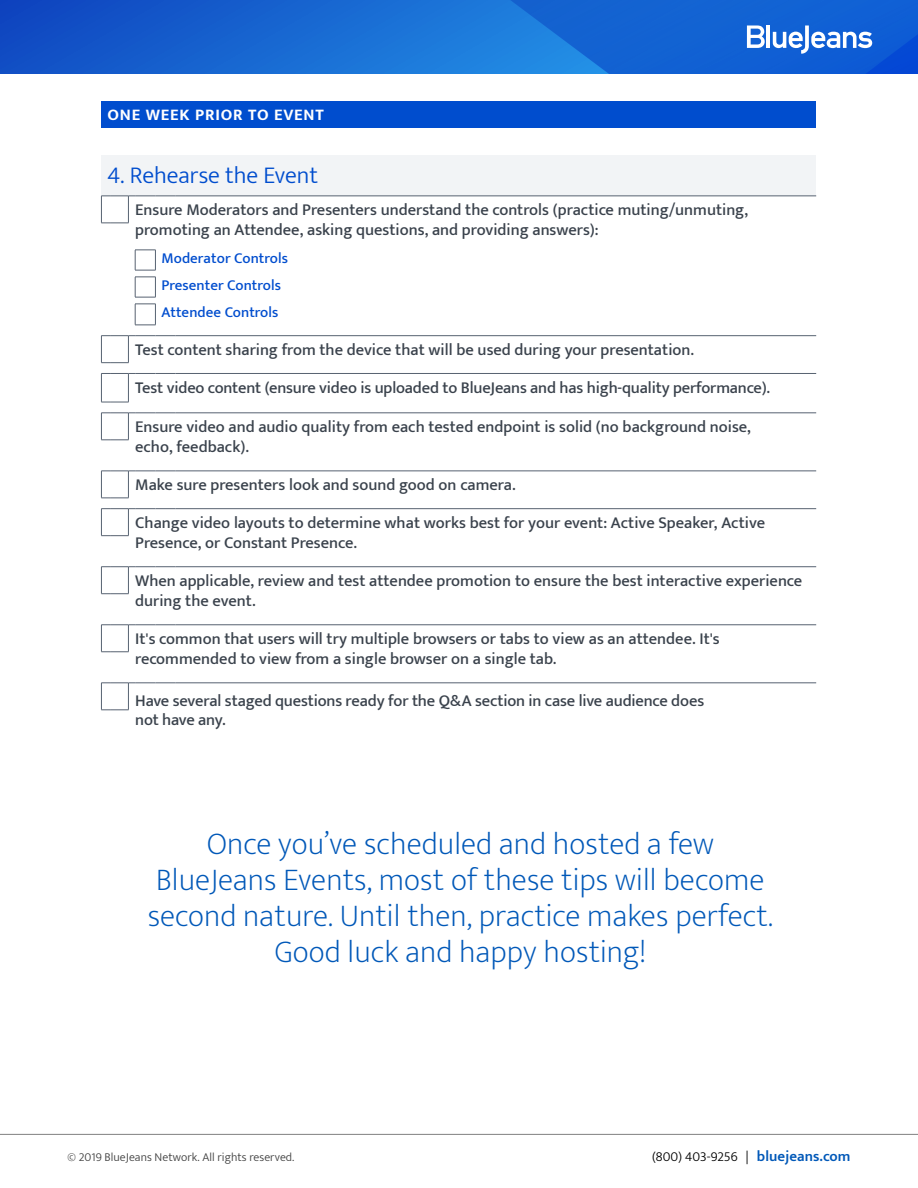
<style>
.page{position:relative;width:918px;height:1188px;background:#fff}
.page>*{position:absolute;margin:0;border:0;box-sizing:border-box;transform-origin:0 0}
.quote{font:200 31.5px/36px "Mukta";letter-spacing:.005em;color:#0058b8;text-align:center}
.H1-box_header{font:300 24px "Mukta";color:#004dce}
.H1{font:500 16.5px/19.5px "Mukta";color:#3a424c}
.key_features{font:700 16.5px "Mukta";letter-spacing:.05em;color:#fff}
.body_text{font:500 15px "Mukta";letter-spacing:.005em;color:#004dce}
.t1{font:300 13.5px "Mukta";letter-spacing:.005em;color:#000}
.t2{font:300 12px "Mukta";letter-spacing:.005em;color:#404040}
.s1{font-weight:600;font-size:15px;color:#0058b8}
</style>
<div class="page">
<svg style="left:0;top:0;width:131px;height:74px;background:#114ec4"></svg>
<svg style="left:131px;top:0;width:787px;height:74px;background:#1668d4"></svg>
<svg style="left:747px;top:26px;width:18px;height:22px"></svg>
<hr style="left:767px;top:26px;width:3px;height:22px;background:#fff">
<svg style="left:773px;top:26px;width:99px;height:28px"></svg>
<hr style="left:0;top:1134px;width:918px;height:1px;background:#808080">
<div style="left:101px;top:101px;width:715px;height:27px;background:#004dce"></div>
<svg style="left:134px;top:249px;width:682px;height:88px"></svg>
<div style="left:101px;top:155px;width:715px;height:41px;background:#f2f4f6"></div>
<hr style="left:176px;top:508px;width:640px;height:1px;background:#576271">
<hr style="left:176px;top:196px;width:640px;height:1px;background:#576271">
<hr style="left:176px;top:335px;width:640px;height:1px;background:#576271">
<hr style="left:176px;top:373px;width:640px;height:1px;background:#576271">
<hr style="left:176px;top:413px;width:640px;height:1px;background:#576271">
<hr style="left:176px;top:471px;width:640px;height:1px;background:#576271">
<hr style="left:176px;top:566px;width:640px;height:1px;background:#576271">
<hr style="left:176px;top:683px;width:640px;height:1px;background:#576271">
<hr style="left:176px;top:625px;width:640px;height:1px;background:#576271">
<svg style="left:135px;top:250px;width:21px;height:21px"></svg>
<svg style="left:135px;top:277px;width:21px;height:21px"></svg>
<svg style="left:135px;top:304px;width:21px;height:22px"></svg>
<svg style="left:101px;top:196px;width:75px;height:28px"></svg>
<svg style="left:101px;top:335px;width:75px;height:28px"></svg>
<svg style="left:101px;top:373px;width:75px;height:30px"></svg>
<svg style="left:101px;top:413px;width:75px;height:28px"></svg>
<svg style="left:101px;top:471px;width:75px;height:28px"></svg>
<svg style="left:101px;top:508px;width:75px;height:28px"></svg>
<svg style="left:101px;top:566px;width:75px;height:28px"></svg>
<svg style="left:101px;top:625px;width:75px;height:28px"></svg>
<svg style="left:101px;top:683px;width:75px;height:28px"></svg>
<p class="key_features" style="left:107px;top:105px;width:218px">ONE WEEK PRIOR TO EVENT</p>
<p class="H1-box_header" style="left:107px;top:161px;width:212px">4. Rehearse the Event</p>
<p class="H1" style="left:135px;top:200px;width:614px">Ensure Moderators and Presenters understand the controls (practice muting/unmuting, promoting an Attendee, asking questions, and providing answers):</p>
<p class="body_text" style="left:161px;top:249px;width:128px">Moderator Controls</p>
<p class="body_text" style="left:161px;top:276px;width:121px">Presenter Controls</p>
<p class="body_text" style="left:161px;top:303px;width:119px">Attendee Controls</p>
<p class="H1" style="left:135px;top:339px;width:560px">Test content sharing from the device that will be used during your presentation.</p>
<p class="H1" style="left:135px;top:378px;width:637px">Test video content (ensure video is uploaded to BlueJeans and has high-quality performance).</p>
<p class="H1" style="left:135px;top:417px;width:617px">Ensure video and audio quality from each tested endpoint is solid (no background noise, echo, feedback).</p>
<p class="H1" style="left:135px;top:475px;width:382px">Make sure presenters look and sound good on camera.</p>
<p class="H1" style="left:135px;top:513px;width:631px">Change video layouts to determine what works best for your event: Active Speaker, Active<br>Presence, or Constant Presence.</p>
<p class="H1" style="left:135px;top:571px;width:669px">When applicable, review and test attendee promotion to ensure the best interactive experience during the event.</p>
<p class="H1" style="left:135px;top:629px;width:586px">It's common that users will try multiple browsers or tabs to view as an attendee. It's recommended to view from a single browser on a single tab.</p>
<p class="H1" style="left:135px;top:690px;width:571px">Have several staged questions ready for the Q&amp;A section in case live audience does not have any.</p>
<p class="quote" style="left:148px;top:826px;width:627px">Once you’ve scheduled and hosted a few BlueJeans Events, most of these tips will become second nature. Until then, practice makes perfect.<br>Good luck and happy hosting!</p>
<p class="t2" style="left:68px;top:1150px;width:228px">© 2019 BlueJeans Network. All rights reserved.</p>
<p class="t1" style="left:652px;top:1148px;width:200px">(800) 403-9256 | <span class="s1">bluejeans.com</span></p>
</div>
